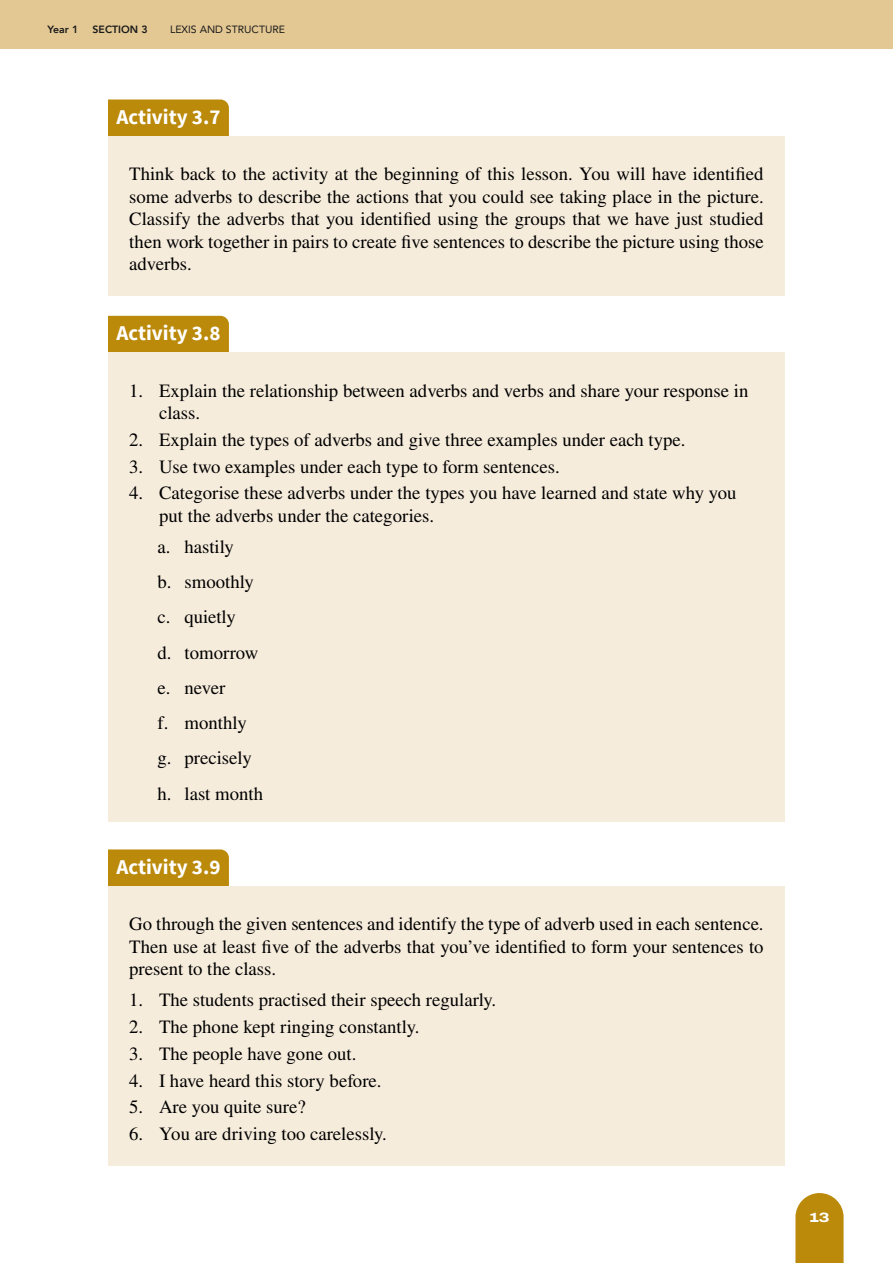
<style>
.page{position:relative;width:893px;height:1263px;background:#fff}
.page>*{position:absolute;margin:0;border:0;box-sizing:border-box;transform-origin:0 0}
.t1{font:700 21px "Source Sans Pro";color:#fff}
.t2{font:18.75px/22.5px "STIX General";color:#000}
.t3{font:800 13.5px "Archivo Expanded";color:#fff}
.t4{font:10.5px "Avenir";color:#1a1a1a}
.t5{font:800 10.5px "Avenir";color:#1a1a1a}
</style>
<div class="page">
<div style="left:0;top:0;width:893px;height:49px;background:#e3c894"></div>
<svg style="left:795px;top:1193px;width:49px;height:70px;background:#c19421"></svg>
<div style="left:108px;top:99px;width:121px;height:38px;background:#bb8a0b"></div>
<div style="left:108px;top:137px;width:677px;height:159px;background:#f6ecdc"></div>
<div style="left:108px;top:316px;width:121px;height:37px;background:#bb8a0b"></div>
<div style="left:108px;top:353px;width:677px;height:92px;background:#f6ecdc"></div>
<div style="left:108px;top:429px;width:677px;height:70px;background:#f6ecdc"></div>
<div style="left:108px;top:488px;width:677px;height:87px;background:#f6ecdc"></div>
<div style="left:108px;top:558px;width:677px;height:87px;background:#f6ecdc"></div>
<div style="left:108px;top:629px;width:677px;height:87px;background:#f6ecdc"></div>
<div style="left:108px;top:699px;width:677px;height:87px;background:#f6ecdc"></div>
<div style="left:108px;top:735px;width:677px;height:86px;background:#f6ecdc"></div>
<div style="left:108px;top:849px;width:121px;height:37px;background:#bb8a0b"></div>
<div style="left:108px;top:886px;width:677px;height:115px;background:#f6ecdc"></div>
<div style="left:108px;top:989px;width:677px;height:70px;background:#f6ecdc"></div>
<div style="left:108px;top:1043px;width:677px;height:69px;background:#f6ecdc"></div>
<div style="left:108px;top:1096px;width:677px;height:70px;background:#f6ecdc"></div>
<p class="t5" style="left:48px;top:21px;width:32px">Year 1</p>
<p class="t5" style="left:93px;top:21px;width:57px">SECTION 3</p>
<p class="t4" style="left:170px;top:21px;width:116px">LEXIS AND STRUCTURE</p>
<p class="t1" style="left:117px;top:103px;width:105px">Activity 3.7</p>
<p class="t2" style="left:129px;top:164px;width:636px;text-align:justify">Think back to the activity at the beginning of this lesson. You will have identified some adverbs to describe the actions that you could see taking place in the picture.<br>Classify the adverbs that you identified using the groups that we have just studied then work together in pairs to create five sentences to describe the picture using those adverbs.</p>
<p class="t1" style="left:117px;top:319px;width:105px">Activity 3.8</p>
<p class="t2" style="left:159px;top:380px;width:591px;text-indent:-30px">1. Explain the relationship between adverbs and verbs and share your response in class.</p>
<p class="t2" style="left:129px;top:429px;width:558px">2. Explain the types of adverbs and give three examples under each type.</p>
<p class="t2" style="left:129px;top:456px;width:432px">3. Use two examples under each type to form sentences.</p>
<p class="t2" style="left:159px;top:483px;width:579px;text-indent:-30px">4. Categorise these adverbs under the types you have learned and state why you put the adverbs under the categories.</p>
<p class="t2" style="left:158px;top:530px;width:107px;line-height:35.2px">a. hastily<br>b. smoothly c. quietly<br>d. tomorrow e. never<br>f. monthly g. precisely h. last month</p>
<p class="t1" style="left:117px;top:852px;width:105px">Activity 3.9</p>
<p class="t2" style="left:129px;top:913px;width:636px;text-align:justify">Go through the given sentences and identify the type of adverb used in each sentence.<br>Then use at least five of the adverbs that you’ve identified to form your sentences to present to the class.</p>
<p class="t2" style="left:129px;top:989px;width:369px">1. The students practised their speech regularly.</p>
<p class="t2" style="left:129px;top:1016px;width:292px">2. The phone kept ringing constantly.</p>
<p class="t2" style="left:129px;top:1043px;width:229px">3. The people have gone out.</p>
<p class="t2" style="left:129px;top:1070px;width:254px">4. I have heard this story before.</p>
<p class="t2" style="left:129px;top:1096px;width:178px">5. Are you quite sure?</p>
<p class="t2" style="left:129px;top:1123px;width:259px">6. You are driving too carelessly.</p>
<p class="t3" style="left:809px;top:1207px;width:22px">13</p>
</div>
